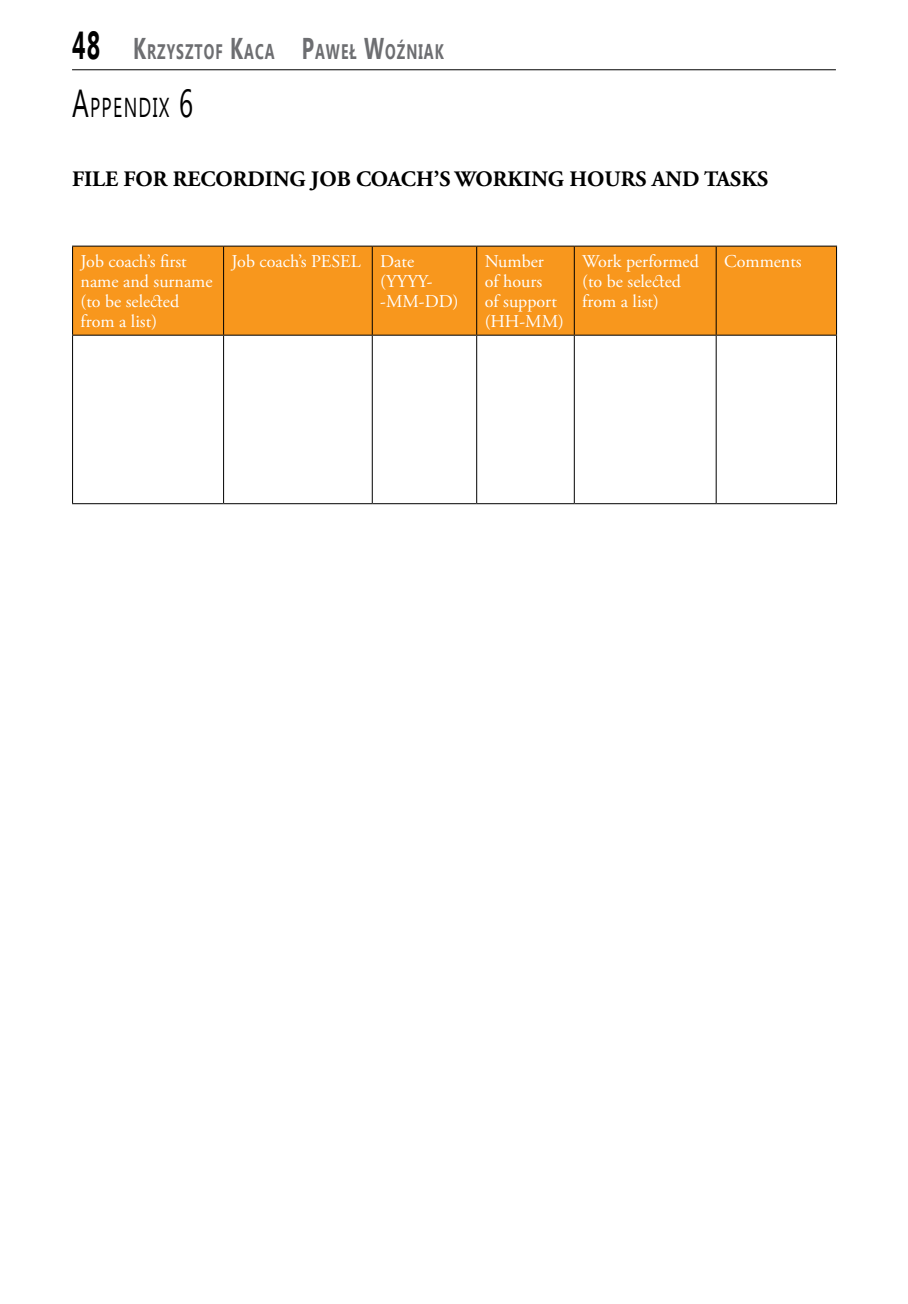
<style>
.page{position:relative;width:908px;height:1304px;background:#fff}
.page>*{position:absolute;margin:0;border:0;box-sizing:border-box;transform-origin:0 0}
.t1{font:27.2px "Ebrima";color:#000;scale:.67 1}
.t2{font:700 22px "Adobe Garamond Pro";color:#000}
.t3{font:700 21px "Ebrima";letter-spacing:.07em;color:#6d6e71;scale:.67 1}
.t4{font:18px/20px "Adobe Garamond Pro";color:#fff}
.s1{font-size:39px;color:#000}
.s2{font-size:30px}
.s3{font-size:39px}
</style>
<div class="page">
<hr style="left:72px;top:69px;width:763px;height:1px;background:#000">
<div style="left:73px;top:247px;width:762px;height:88px;background:#f8971d"></div>
<hr style="left:72px;top:246px;width:151px;height:1px;background:#000">
<hr style="left:72px;top:247px;width:1px;height:88px;background:#000">
<hr style="left:223px;top:246px;width:149px;height:1px;background:#000">
<hr style="left:223px;top:247px;width:1px;height:88px;background:#000">
<hr style="left:372px;top:246px;width:104px;height:1px;background:#000">
<hr style="left:371px;top:247px;width:1px;height:88px;background:#000">
<hr style="left:476px;top:246px;width:98px;height:1px;background:#000">
<hr style="left:476px;top:247px;width:1px;height:88px;background:#000">
<hr style="left:574px;top:246px;width:141px;height:1px;background:#000">
<hr style="left:573px;top:247px;width:1px;height:88px;background:#000">
<hr style="left:715px;top:246px;width:121px;height:1px;background:#000">
<hr style="left:715px;top:247px;width:1px;height:88px;background:#000">
<hr style="left:835px;top:247px;width:1px;height:88px;background:#000">
<hr style="left:72px;top:335px;width:151px;height:1px;background:#000">
<hr style="left:72px;top:336px;width:1px;height:167px;background:#000">
<hr style="left:223px;top:335px;width:149px;height:1px;background:#000">
<hr style="left:223px;top:336px;width:1px;height:167px;background:#000">
<hr style="left:372px;top:335px;width:104px;height:1px;background:#000">
<hr style="left:371px;top:336px;width:1px;height:167px;background:#000">
<hr style="left:476px;top:335px;width:98px;height:1px;background:#000">
<hr style="left:476px;top:336px;width:1px;height:167px;background:#000">
<hr style="left:574px;top:335px;width:141px;height:1px;background:#000">
<hr style="left:573px;top:336px;width:1px;height:167px;background:#000">
<hr style="left:715px;top:335px;width:121px;height:1px;background:#000">
<hr style="left:715px;top:336px;width:1px;height:167px;background:#000">
<hr style="left:835px;top:336px;width:1px;height:167px;background:#000">
<hr style="left:72px;top:503px;width:151px;height:1px;background:#000">
<hr style="left:223px;top:503px;width:149px;height:1px;background:#000">
<hr style="left:372px;top:503px;width:104px;height:1px;background:#000">
<hr style="left:476px;top:503px;width:98px;height:1px;background:#000">
<hr style="left:574px;top:503px;width:141px;height:1px;background:#000">
<hr style="left:715px;top:503px;width:121px;height:1px;background:#000">
<p class="t3" style="left:72px;top:35px;width:554px"><span class="s1">48</span> <span class="s2">K</span>RZYSZTOF <span class="s2">K</span>ACA <span class="s2">P</span>AWEŁ <span class="s2">W</span>OŹNIAK</p>
<h1 class="t1" style="left:72px;top:88px;width:45px"><span class="s3">A</span>PPENDI</h1>
<h1 class="t1" style="left:159px;top:88px;width:53px">X <span class="s3">6</span></h1>
<p class="t2" style="left:72px;top:166px;width:697px">FILE FOR RECORDING JOB COACH’S WORKING HOURS AND TASKS</p>
<p class="t4" style="left:80px;top:252px;width:133px">Job coach’s first name and surname (to be selected from a list)</p>
<p class="t4" style="left:380px;top:252px;width:80px;text-indent:-149px">Job coach’s PESEL Date (YYYY--MM-DD)</p>
<p class="t4" style="left:484px;top:252px;width:81px">Number<br>of hours<br>of support (HH-MM)</p>
<p class="t4" style="left:582px;top:252px;width:118px">Work performed (to be selected from a list)</p>
<p class="t4" style="left:723px;top:252px;width:79px">Comments</p>
</div>
